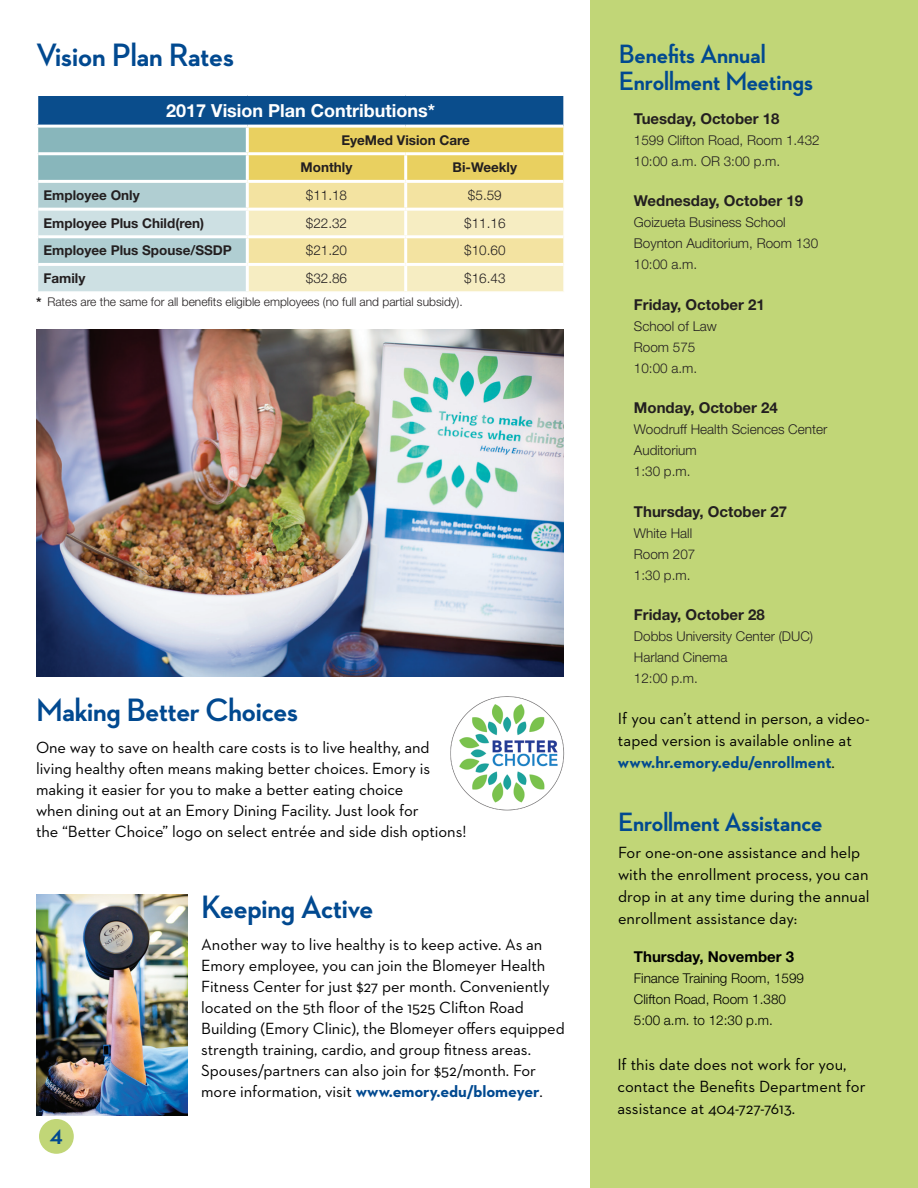
<style>
.page{position:relative;width:918px;height:1188px;background:#fff}
.page>*{position:absolute;margin:0;border:0;box-sizing:border-box;transform-origin:0 0}
.t1{font:700 33px "Neutraface 2 Display";letter-spacing:-.005em;color:#014990}
.t2{font:700 27px/27px "Neutraface 2 Display";color:#014990}
.t3{font:700 18px "Helvetica Neue LT Std";color:#fff}
.t4{font:16.5px/21px "Neutraface 2 Text";letter-spacing:-.005em;color:#000}
.t5{font:700 15px "Helvetica Neue LT Std";color:#231f20}
.t6{font:700 15px "Helvetica Neue LT Std";color:#000}
.t7{font:300 13.5px/21px "Helvetica Neue LT Std";color:#231f20}
.t8{font:700 13.5px/27.6px "Helvetica Neue LT Std";color:#231f20}
.t9{font:300 13.5px/21px "Helvetica Neue LT Std";color:#000}
.t10{font:300 12px "Helvetica Neue LT Std";color:#231f20}
.s1{font-weight:700;font-size:13.5px}
.s2{font-weight:700;color:#014990}
</style>
<div class="page">
<div style="left:591px;top:0;width:327px;height:1188px;background:#c1d677"></div>
<svg style="left:37px;top:96px;width:527px;height:195px;background:#bbc7b0"></svg>
<hr style="left:563px;top:264px;width:2px;height:27px;background:#fff">
<img style="left:36px;top:329px;width:527px;height:348px">
<img style="left:36px;top:895px;width:152px;height:221px">
<img style="left:450px;top:696px;width:115px;height:114px">
<div style="left:37px;top:1118px;width:38px;height:37px;background:#c1d677;border-radius:50%"></div>
<div style="left:36px;top:1116px;width:41px;height:41px;border:3px solid #fff;border-radius:50%"></div>
<h1 class="t1" style="left:36px;top:37px;width:199px">Vision Plan Rates</h1>
<p class="t3" style="left:166px;top:100px;width:270px">2017 Vision Plan Contributions*</p>
<p class="t8" style="left:301px;top:126px;width:171px;text-indent:41px">EyeMed Vision Care<br>Monthly</p>
<p class="t8" style="left:453px;top:153px;width:66px">Bi-Weekly</p>
<p class="t8" style="left:43px;top:181px;width:98px">Employee Only</p>
<p class="t7" style="left:306px;top:184px;width:43px">$11.18</p>
<p class="t7" style="left:468px;top:184px;width:35px">$5.59</p>
<p class="t8" style="left:43px;top:209px;width:162px">Employee Plus Child(ren)</p>
<p class="t7" style="left:306px;top:212px;width:43px">$22.32</p>
<p class="t7" style="left:464px;top:212px;width:43px">$11.16</p>
<p class="t8" style="left:43px;top:237px;width:190px">Employee Plus Spouse/SSDP</p>
<p class="t7" style="left:306px;top:240px;width:43px">$21.20</p>
<p class="t7" style="left:464px;top:240px;width:43px">$10.60</p>
<p class="t8" style="left:43px;top:264px;width:43px">Family</p>
<p class="t7" style="left:306px;top:267px;width:43px">$32.86</p>
<p class="t7" style="left:464px;top:267px;width:43px">$16.43</p>
<p class="t10" style="left:36px;top:295px;width:428px"><span class="s1">*</span> Rates are the same for all benefits eligible employees (no full and partial subsidy).</p>
<h1 class="t1" style="left:36px;top:692px;width:263px">Making Better Choices</h1>
<p class="t4" style="left:36px;top:736px;width:432px">One way to save on health care costs is to live healthy, and living healthy often means making better choices. Emory is making it easier for you to make a better eating choice<br>when dining out at an Emory Dining Facility. Just look for<br>the “Better Choice” logo on select entrée and side dish options!</p>
<h2 class="t2" style="left:50px;top:1121px;width:15px">4</h2>
<h1 class="t1" style="left:201px;top:889px;width:173px">Keeping Active</h1>
<p class="t4" style="left:201px;top:934px;width:365px">Another way to live healthy is to keep active. As an Emory employee, you can join the Blomeyer Health Fitness Center for just $27 per month. Conveniently located on the 5th floor of the 1525 Clifton Road Building (Emory Clinic), the Blomeyer offers equipped strength training, cardio, and group fitness areas.<br>Spouses/partners can also join for $52/month. For more information, visit <span class="s2">www.emory.edu/blomeyer</span>.</p>
<h2 class="t2" style="left:619px;top:41px;width:196px">Benefits Annual<br>Enrollment Meetings</h2>
<p class="t5" style="left:634px;top:109px;width:147px">Tuesday, October 18</p>
<p class="t7" style="left:634px;top:129px;width:187px">1599 Clifton Road, Room 1.432<br>10:00 a.m. OR 3:00 p.m.</p>
<p class="t5" style="left:634px;top:192px;width:171px">Wednesday, October 19</p>
<p class="t7" style="left:634px;top:212px;width:186px">Goizueta Business School<br>Boynton Auditorium, Room 130<br>10:00 a.m.</p>
<p class="t5" style="left:634px;top:295px;width:132px">Friday, October 21</p>
<p class="t7" style="left:634px;top:315px;width:85px">School of Law<br>Room 575<br>10:00 a.m.</p>
<p class="t5" style="left:634px;top:399px;width:145px">Monday, October 24</p>
<p class="t7" style="left:634px;top:419px;width:195px">Woodruff Health Sciences Center<br>Auditorium<br>1:30 p.m.</p>
<p class="t5" style="left:634px;top:502px;width:155px">Thursday, October 27</p>
<p class="t7" style="left:634px;top:522px;width:63px">White Hall<br>Room 207<br>1:30 p.m.</p>
<p class="t5" style="left:634px;top:606px;width:132px">Friday, October 28</p>
<p class="t7" style="left:634px;top:626px;width:181px">Dobbs University Center (DUC)<br>Harland Cinema<br>12:00 p.m.</p>
<p class="t4" style="left:618px;top:707px;width:253px;line-height:22.2px">If you can’t attend in person, a video&shy;taped version is available online at <span class="s2">www.hr.emory.edu/enrollment</span>.</p>
<h2 class="t2" style="left:618px;top:809px;width:206px">Enrollment Assistance</h2>
<p class="t4" style="left:618px;top:841px;width:253px;line-height:22.2px">For one-on-one assistance and help with the enrollment process, you can drop in at any time during the annual enrollment assistance day:</p>
<p class="t6" style="left:634px;top:947px;width:162px">Thursday, November 3</p>
<p class="t9" style="left:634px;top:967px;width:172px">Finance Training Room, 1599<br>Clifton Road, Room 1.380<br>5:00 a.m. to 12:30 p.m.</p>
<p class="t4" style="left:617px;top:1053px;width:250px;line-height:22.2px">If this date does not work for you, contact the Benefits Department for assistance at 404-727-7613.</p>
</div>
